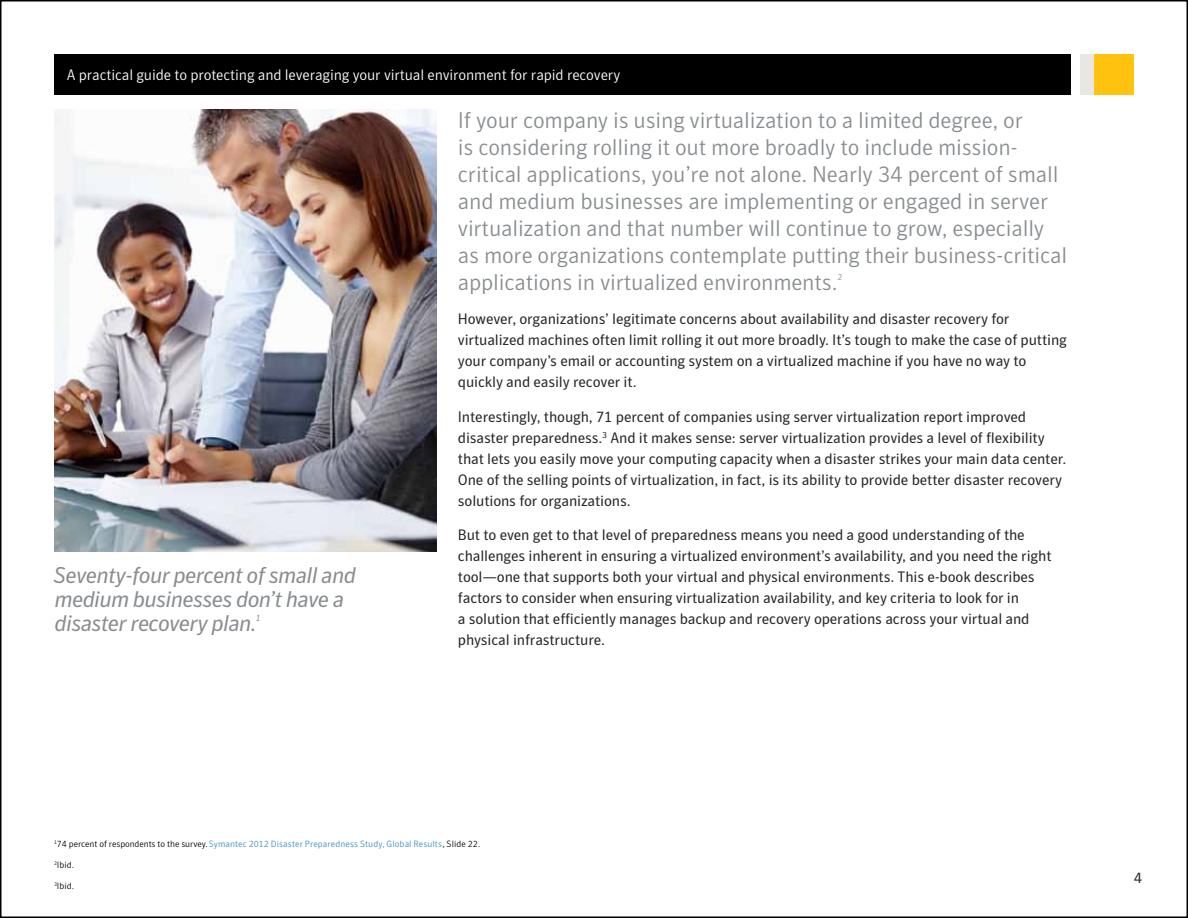
<style>
.page{position:relative;width:1188px;height:918px;background:#fff}
.page>*{position:absolute;margin:0;border:0;box-sizing:border-box;transform-origin:0 0}
.t1{font:300 22.5px/27px "Symantec Sans";letter-spacing:-.01em;color:#898d90}
.t2{font:italic 22.5px/24px "Symantec Sans";letter-spacing:-.03em;color:#898d90}
.t3{font:15px/21px "Symantec Sans";letter-spacing:-.01em;color:#292829}
.t4{font:300 15px "Symantec Sans";letter-spacing:-.01em;color:#fff}
.t5{font:300 9px "Symantec Sans";letter-spacing:.005em;color:#388dc1}
.t6{font:300 9px "Symantec Sans";letter-spacing:.005em;color:#000}
.t7{font:300 8.7px "Symantec Sans";color:#898d90}
.t8{font:italic 8.7px "Symantec Sans";color:#898d90}
.s1{color:#000}
</style>
<div class="page">
<div style="left:1094px;top:54px;width:40px;height:40px;background:#ffc20e"></div>
<div style="left:54px;top:54px;width:1016px;height:40px;background:#000"></div>
<div style="left:1080px;top:54px;width:14px;height:40px;background:#e8e7e4"></div>
<img style="left:54px;top:110px;width:382px;height:442px">
<p class="t4" style="left:67px;top:67px;width:555px">A practical guide to protecting and leveraging your virtual environment for rapid recovery</p>
<h1 class="t2" style="left:54px;top:563px;width:304px">Seventy-four percent of small and medium businesses don’t have a disaster recovery plan.</h1>
<p class="t8" style="left:256px;top:613px;width:6px">1</p>
<p class="t1" style="left:458px;top:106px;width:611px">If your company is using virtualization to a limited degree, or<br>is considering rolling it out more broadly to include mission&shy;critical applications, you’re not alone. Nearly 34 percent of small and medium businesses are implementing or engaged in server virtualization and that number will continue to grow, especially as more organizations contemplate putting their business-critical applications in virtualized environments.</p>
<p class="t7" style="left:837px;top:273px;width:6px">2</p>
<p class="t3" style="left:458px;top:309px;width:611px">However, organizations’ legitimate concerns about availability and disaster recovery for virtualized machines often limit rolling it out more broadly. It’s tough to make the case of putting your company’s email or accounting system on a virtualized machine if you have no way to quickly and easily recover it.</p>
<p class="t3" style="left:458px;top:406px;width:610px">Interestingly, though, 71 percent of companies using server virtualization report improved disaster preparedness.<sup>3</sup> And it makes sense: server virtualization provides a level of flexibility that lets you easily move your computing capacity when a disaster strikes your main data center.<br>One of the selling points of virtualization, in fact, is its ability to provide better disaster recovery solutions for organizations.</p>
<p class="t3" style="left:458px;top:525px;width:595px">But to even get to that level of preparedness means you need a good understanding of the challenges inherent in ensuring a virtualized environment’s availability, and you need the right tool—one that supports both your virtual and physical environments. This e-book describes factors to consider when ensuring virtualization availability, and key criteria to look for in<br>a solution that efficiently manages backup and recovery operations across your virtual and physical infrastructure.</p>
<p class="t5" style="left:54px;top:839px;width:428px"><sup>1</sup><span class="s1">74 percent of respondents to the survey.</span>Symantec 2012 Disaster Preparedness Study, Global Results<span class="s1">, Slide 22.</span></p>
<p class="t6" style="left:54px;top:860px;width:22px"><sup>2</sup>Ibid.</p>
<p class="t6" style="left:54px;top:881px;width:22px"><sup>3</sup>Ibid.</p>
<p class="t3" style="left:1134px;top:867px;width:10px">4</p>
</div>
